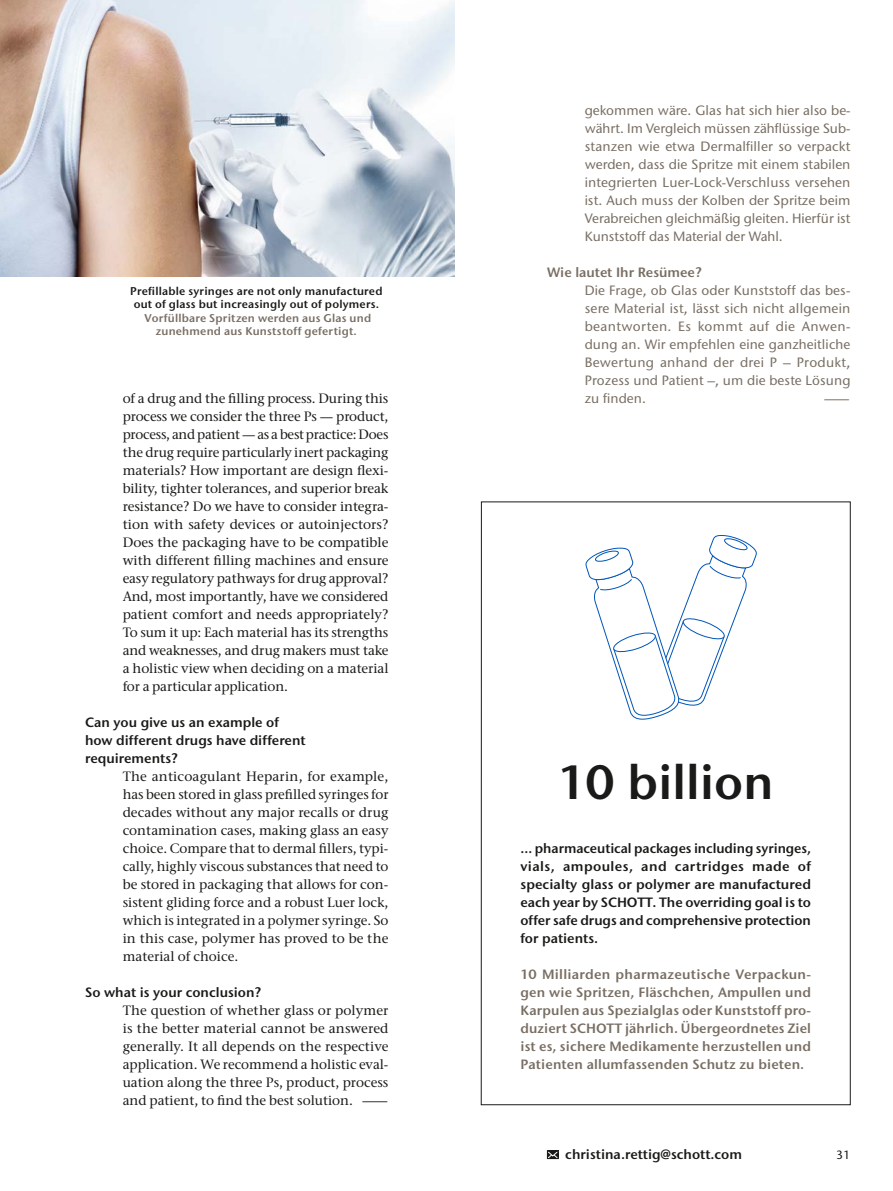
<style>
.page{position:relative;width:893px;height:1191px;background:#fff}
.page>*{position:absolute;margin:0;border:0;box-sizing:border-box;transform-origin:0 0}
.t1{font:600 48px "Stone Sans ITC Std";color:#1a1a18}
.t2{font:500 13.5px/18px "Stone Ser ITC Std";color:#1a1a18;text-align:justify}
.t3{font:500 13.5px/18px "Stone Sans ITC Std";letter-spacing:.005em;color:#786e63;text-align:justify}
.t4{font:600 13.5px/18px "Stone Sans ITC Std";color:#1a1a18;text-align:justify}
.t5{font:600 13.5px/18px "Stone Sans ITC Std";letter-spacing:.01em;color:#786e63;text-align:justify}
.t6{font:500 13.5px "Stone Sans ITC Std";letter-spacing:.005em;color:#786e63;scale:2.5 1}
.t7{font:500 12px "Stone Sans ITC Std";color:#1a1a18}
.t8{font:600 11.25px/13.5px "Stone Sans ITC Std";letter-spacing:.015em;color:#1a1a18;text-align:center}
.t9{font:600 11.25px/13.5px "Stone Sans ITC Std";letter-spacing:.015em;color:#786e63;text-align:center}
</style>
<div class="page">
<img style="left:0;top:0;width:454px;height:277px">
<svg style="left:585px;top:535px;width:172px;height:185px"></svg>
<svg style="left:546px;top:1150px;width:13px;height:9px"></svg>
<div style="left:547px;top:1150px;width:11px;height:9px;border:1px solid #1a1a18"></div>
<p class="t8" style="left:130px;top:284px;width:254px">Prefillable syringes are not only manufactured out of glass but increasingly out of polymers.</p>
<p class="t9" style="left:145px;top:311px;width:228px">Vorfüllbare Spritzen werden aus Glas und zunehmend aus Kunststoff gefertigt.</p>
<p class="t3" style="left:585px;top:101px;width:267px">gekommen wäre. Glas hat sich hier also be&shy;währt. Im Vergleich müssen zähflüssige Sub&shy;stanzen wie etwa Dermalfiller so verpackt werden, dass die Spritze mit einem stabilen integrierten Luer-Lock-Verschluss versehen ist. Auch muss der Kolben der Spritze beim Verabreichen gleichmäßig gleiten. Hierfür ist Kunststoff das Material der Wahl.</p>
<p class="t5" style="left:547px;top:263px;width:156px">Wie lautet Ihr Resümee?</p>
<p class="t3" style="left:585px;top:281px;width:267px">Die Frage, ob Glas oder Kunststoff das bes&shy;sere Material ist, lässt sich nicht allgemein beantworten. Es kommt auf die Anwen&shy;dung an. Wir empfehlen eine ganzheitliche Bewertung anhand der drei P – Produkt, Prozess und Patient –, um die beste Lösung</p>
<p class="t2" style="left:123px;top:389px;width:267px">of a drug and the filling process. During this</p>
<p class="t3" style="left:585px;top:389px;width:63px">zu finden.</p>
<p class="t6" style="left:823px;top:390px;width:12px">—</p>
<p class="t2" style="left:123px;top:407px;width:267px">process we consider the three Ps — product, process, and patient — as a best practice: Does the drug require particularly inert packaging materials? How important are design flexi&shy;bility, tighter tolerances, and superior break resistance? Do we have to consider integra&shy;tion with safety devices or autoinjectors?<br>Does the packaging have to be compatible with different filling machines and ensure easy regulatory pathways for drug approval?<br>And, most importantly, have we considered patient comfort and needs appropriately?<br>To sum it up: Each material has its strengths and weaknesses, and drug makers must take a holistic view when deciding on a material for a particular application.</p>
<p class="t4" style="left:85px;top:713px;width:222px;text-align:left">Can you give us an example of how different drugs have different requirements?</p>
<p class="t2" style="left:123px;top:767px;width:267px">The anticoagulant Heparin, for example, has been stored in glass prefilled syringes for decades without any major recalls or drug contamination cases, making glass an easy choice. Compare that to dermal fillers, typi&shy;cally, highly viscous substances that need to be stored in packaging that allows for con&shy;sistent gliding force and a robust Luer lock, which is integrated in a polymer syringe. So in this case, polymer has proved to be the material of choice.</p>
<p class="t4" style="left:85px;top:983px;width:178px">So what is your conclusion?</p>
<p class="t2" style="left:123px;top:1001px;width:267px">The question of whether glass or polymer is the better material cannot be answered generally. It all depends on the respective application. We recommend a holistic eval&shy;uation along the three Ps, product, process and patient, to find the best solution. —</p>
<h1 class="t1" style="left:558px;top:752px;width:217px">10 billion</h1>
<p class="t4" style="left:520px;top:839px;width:292px">… pharmaceutical packages including syringes, vials, ampoules, and cartridges made of specialty glass or polymer are manufactured each year by SCHOTT. The overriding goal is to offer safe drugs and comprehensive protection for patients.</p>
<p class="t5" style="left:520px;top:965px;width:292px">10 Milliarden pharmazeutische Verpackun&shy;gen wie Spritzen, Fläschchen, Ampullen und Karpulen aus Spezialglas oder Kunststoff pro&shy;duziert SCHOTT jährlich. Übergeordnetes Ziel ist es, sichere Medikamente herzustellen und Patienten allumfassenden Schutz zu bieten.</p>
<p class="t4" style="left:565px;top:1145px;width:178px">christina.rettig@schott.com</p>
<p class="t7" style="left:836px;top:1147px;width:16px">31</p>
</div>
